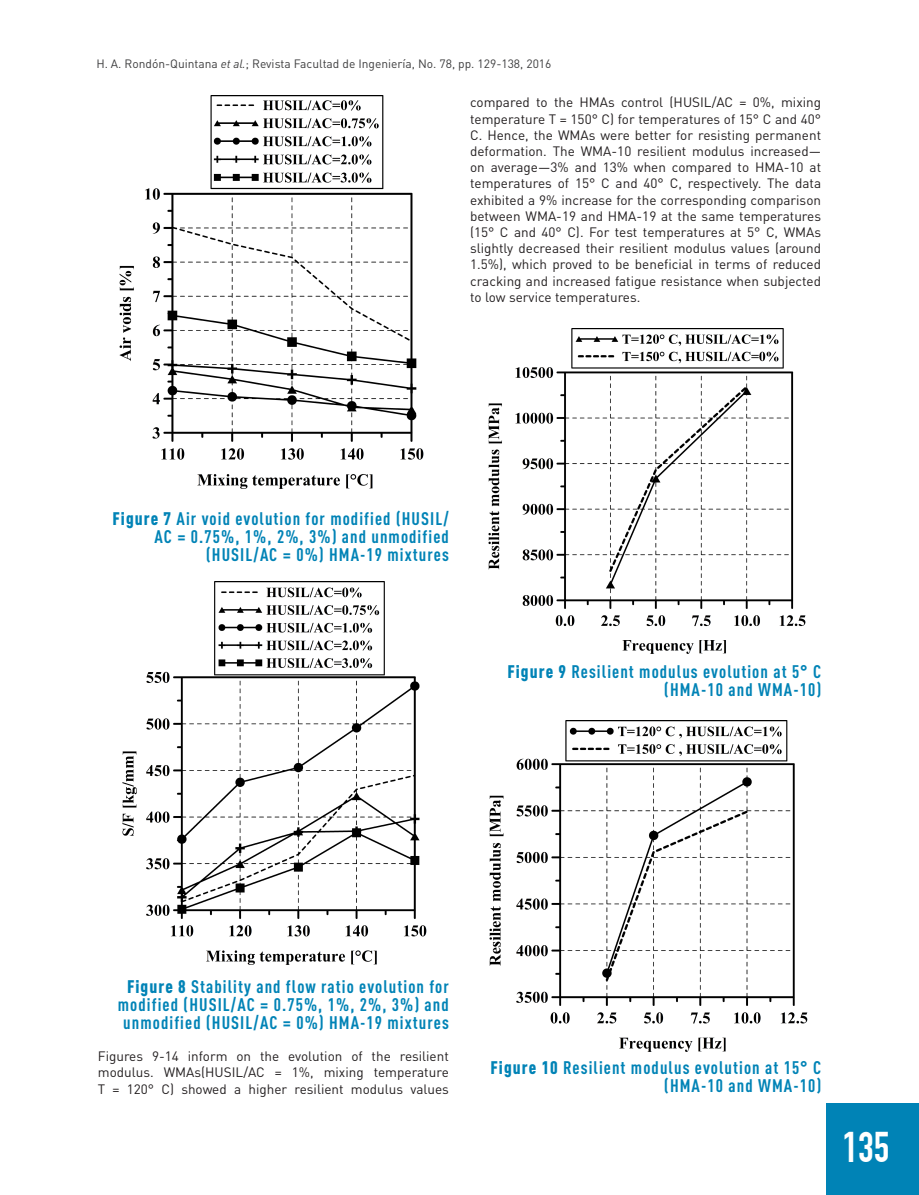
<style>
.page{position:relative;width:919px;height:1195px;background:#fff}
.page>*{position:absolute;margin:0;border:0;box-sizing:border-box;transform-origin:0 0}
.t1{font:700 42px "DIN Condensed";color:#fff}
.Tablas_Graficos{font:700 condensed 18px/18px "DIN Pro";letter-spacing:.06em;color:#0083b6;text-align:right}
.t2{font:13.5px/16.2px "DIN Pro";color:#231f20;text-align:justify}
.t3{font:12px "DIN Pro";color:#3e3e3f}
.s1{font-style:italic}
.s2{font-weight:900}
</style>
<div class="page">
<div style="left:826px;top:1103px;width:92px;height:92px;background:#0083b6"></div>
<img style="left:119px;top:96px;width:305px;height:392px">
<img style="left:122px;top:581px;width:304px;height:384px">
<img style="left:488px;top:329px;width:317px;height:324px">
<img style="left:489px;top:720px;width:318px;height:331px">
<p class="t3" style="left:96px;top:55px;width:456px">H. A. Rondón-Quintana <span class="s1">et al.</span>; Revista Facultad de Ingeniería, No. 78, pp. 129-138, 2016</p>
<p class="t2" style="left:470px;top:93px;width:352px">compared to the HMAs control (HUSIL/AC = 0%, mixing temperature T = 150° C) for temperatures of 15° C and 40° C. Hence, the WMAs were better for resisting permanent deformation. The WMA-10 resilient modulus increased— on average—3% and 13% when compared to HMA-10 at temperatures of 15° C and 40° C, respectively. The data exhibited a 9% increase for the corresponding comparison between WMA-19 and HMA-19 at the same temperatures (15° C and 40° C). For test temperatures at 5° C, WMAs slightly decreased their resilient modulus values (around 1.5%), which proved to be beneficial in terms of reduced cracking and increased fatigue resistance when subjected to low service temperatures.</p>
<p class="Tablas_Graficos" style="left:112px;top:508px;width:338px"><span class="s2">Figure 7</span> Air void evolution for modified (HUSIL/<br>AC = 0.75%, 1%, 2%, 3%) and unmodified (HUSIL/AC = 0%) HMA-19 mixtures</p>
<p class="Tablas_Graficos" style="left:507px;top:661px;width:315px"><span class="s2">Figure 9</span> Resilient modulus evolution at 5° C (HMA-10 and WMA-10)</p>
<p class="Tablas_Graficos" style="left:118px;top:976px;width:332px;text-align:center"><span class="s2">Figure 8</span> Stability and flow ratio evolution for modified (HUSIL/AC = 0.75%, 1%, 2%, 3%) and unmodified (HUSIL/AC = 0%) HMA-19 mixtures</p>
<p class="t2" style="left:98px;top:1047px;width:352px">Figures 9-14 inform on the evolution of the resilient modulus. WMAs(HUSIL/AC = 1%, mixing temperature T = 120° C) showed a higher resilient modulus values</p>
<p class="Tablas_Graficos" style="left:490px;top:1057px;width:332px"><span class="s2">Figure 10</span> Resilient modulus evolution at 15° C (HMA-10 and WMA-10)</p>
<h1 class="t1" style="left:842px;top:1122px;width:48px">135</h1>
</div>
